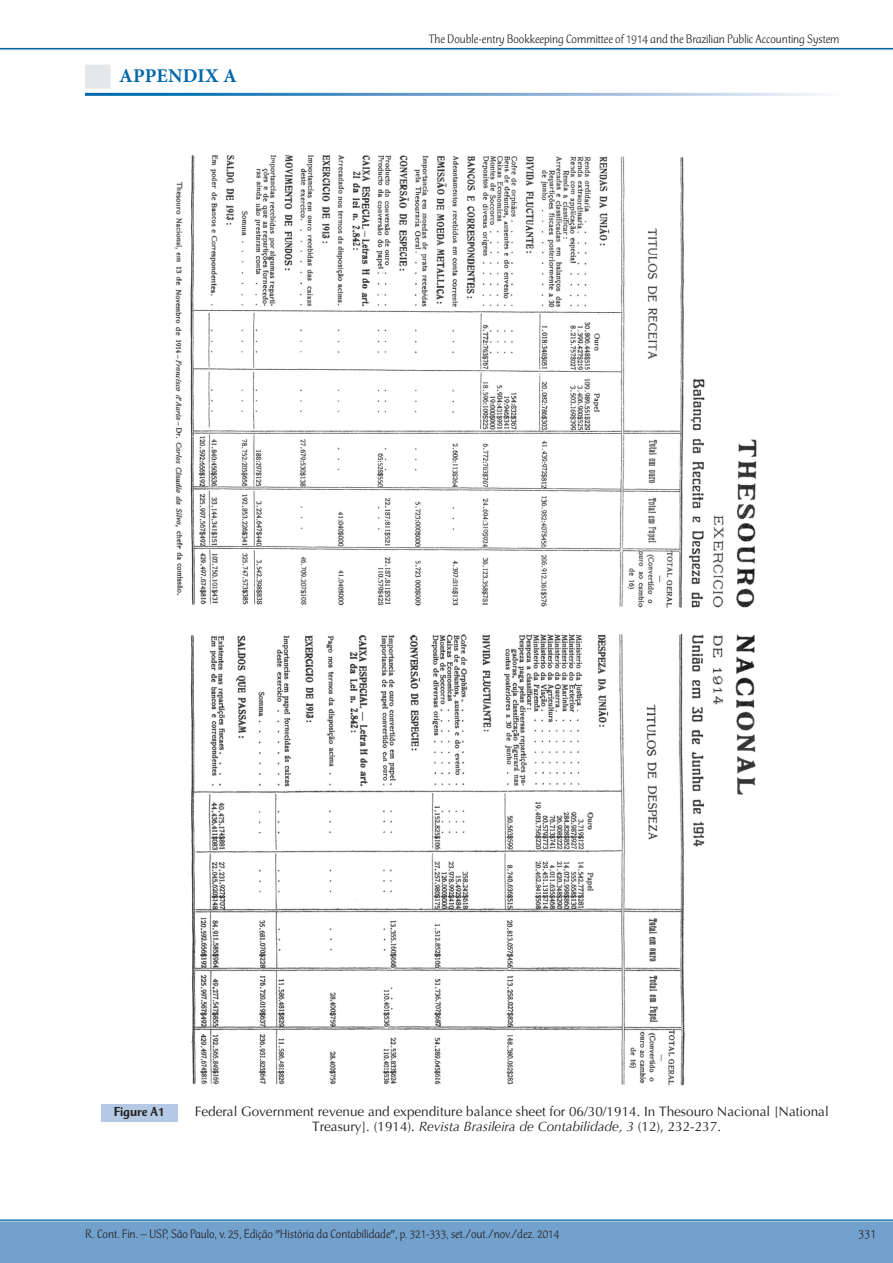
<style>
.page{position:relative;width:893px;height:1263px;background:#fff}
.page>*{position:absolute;margin:0;border:0;box-sizing:border-box;transform-origin:0 0}
._02-Sub-Peso_1{font:700 19.5px "Minion Pro";letter-spacing:.01em;color:#0068a9}
._03-Fonte-Fig_Tab_Qu{font:13.5px/15px "Optima";color:#231f20}
.t1{font:500 13.5px "CT Mercurius Std";color:#231f20}
.t2{font:300 13.5px "CT Mercurius Std";color:#231f20}
.t3{font:300 12.75px "CT Mercurius Std";color:#231f20}
.s1{font-style:italic}
</style>
<div class="page">
<hr style="left:0;top:49px;width:893px;height:1px;background:#e6e7e9">
<hr style="left:0;top:48px;width:893px;height:1px;background:#0068a9">
<div style="left:0;top:1221px;width:893px;height:42px;background:#73a1ce"></div>
<hr style="left:0;top:1219px;width:893px;height:2px;background:#1c7bb7">
<div style="left:85px;top:65px;width:26px;height:24px;background:#e6e7e9"></div>
<img style="left:174px;top:154px;width:583px;height:932px">
<div style="left:101px;top:1104px;width:76px;height:17px;background:#b4c9e3"></div>
<p class="_02-Sub-Peso_1" style="left:119px;top:62px;width:119px">APPENDIX A</p>
<p class="t3" style="left:429px;top:32px;width:412px">The Double-entry Bookkeeping Committee of 1914 and the Brazilian Public Accounting System</p>
<p class="t1" style="left:114px;top:1105px;width:53px">Figure A1</p>
<p class="_03-Fonte-Fig_Tab_Qu" style="left:312px;top:1104px;width:518px;text-indent:-118px">Federal Government revenue and expenditure balance sheet for 06/30/1914. In Thesouro Nacional [National<br>Treasury]. (1914). <span class="s1">Revista Brasileira de Contabilidade, 3</span> (12), 232-237.</p>
<p class="t3" style="left:85px;top:1227px;width:476px">R. Cont. Fin. – USP, São Paulo, v. 25, Edição "História da Contabilidade", p. 321-333, set./out./nov./dez. 2014</p>
<p class="t2" style="left:858px;top:1227px;width:19px">331</p>
</div>
